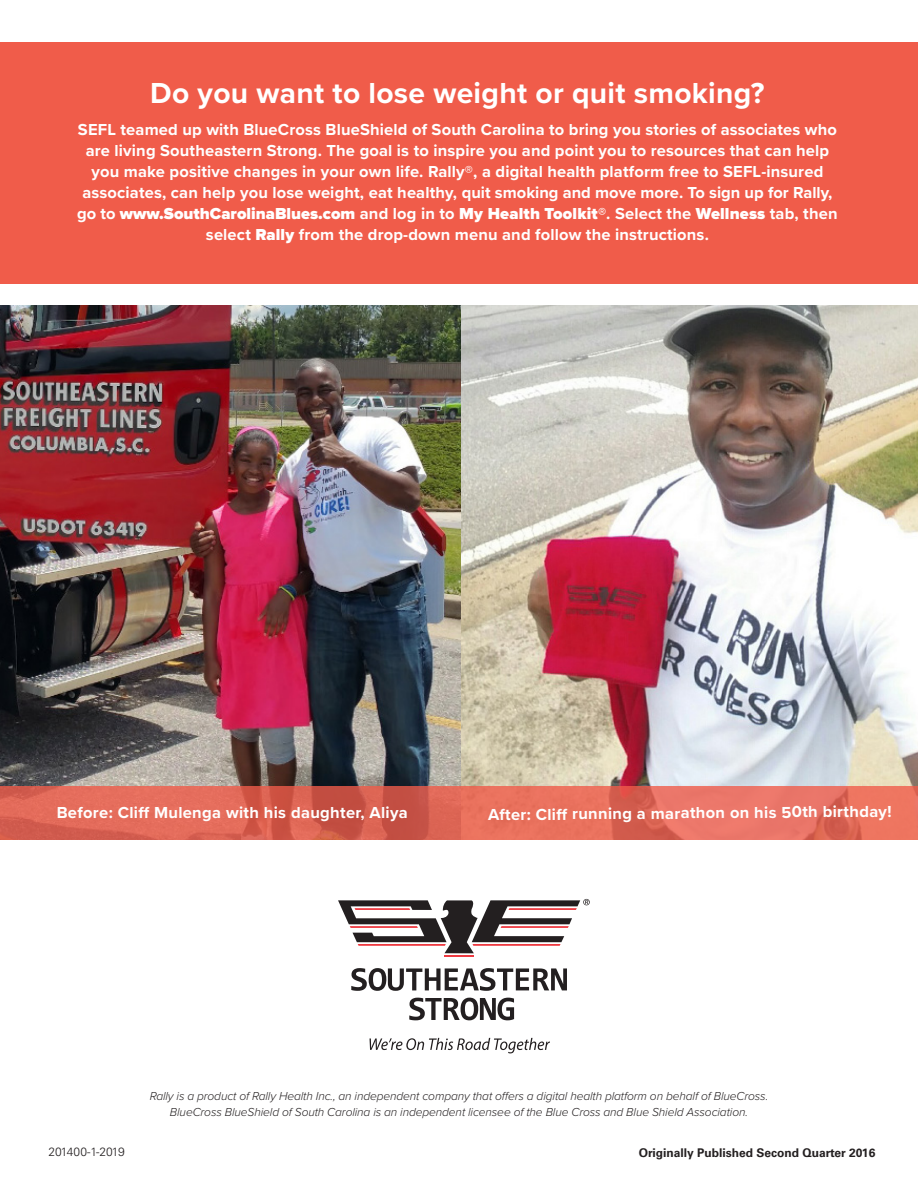
<style>
.page{position:relative;width:918px;height:1188px;background:#fff}
.page>*{position:absolute;margin:0;border:0;box-sizing:border-box;transform-origin:0 0}
.t1{font:700 30px "Proxima Nova";letter-spacing:.01em;color:#fff}
.t2{font:700 16.5px/21px "Proxima Nova";letter-spacing:.01em;color:#fff;text-align:center}
.t3{font:italic 300 12px "Proxima Nova";letter-spacing:-.01em;color:#231f20}
.t4{font:700 12px "Univers LT Std";color:#231f20}
.t5{font:300 12px "Univers LT Std";letter-spacing:-.025em;color:#231f20}
.s1{font-weight:900}
</style>
<div class="page">
<img style="left:0;top:305px;width:918px;height:481px">
<svg style="left:0;top:786px;width:918px;height:54px;background:#df6958"></svg>
<div style="left:0;top:43px;width:918px;height:241px;background:#f05c4a"></div>
<hr style="left:444px;top:955px;width:30px;height:2px;background:#ee3a41">
<svg style="left:338px;top:899px;width:252px;height:54px"></svg>
<svg style="left:409px;top:998px;width:105px;height:22px"></svg>
<svg style="left:351px;top:968px;width:216px;height:23px"></svg>
<svg style="left:370px;top:1038px;width:180px;height:15px"></svg>
<p class="t1" style="left:150px;top:71px;width:616px">Do you want to lose weight or quit smoking?</p>
<p class="t2" style="left:77px;top:118px;width:762px">SEFL teamed up with BlueCross BlueShield of South Carolina to bring you stories of associates who are living Southeastern Strong. The goal is to inspire you and point you to resources that can help you make positive changes in your own life. Rally®, a digital health platform free to SEFL-insured associates, can help you lose weight, eat healthy, quit smoking and move more. To sign up for Rally, go to <span class="s1">www.SouthCarolinaBlues.com</span> and log in to <span class="s1">My Health Toolkit®</span>. Select the <span class="s1">Wellness</span> tab, then select <span class="s1">Rally</span> from the drop-down menu and follow the instructions.</p>
<p class="t2" style="left:57px;top:802px;width:353px">Before: Cliff Mulenga with his daughter, Aliya</p>
<p class="t2" style="left:488px;top:805px;width:405px;rotate:-1deg">After: Cliff running a marathon on his 50th birthday!</p>
<p class="t3" style="left:150px;top:1087px;width:620px">Rally is a product of Rally Health Inc., an independent company that offers a digital health platform on behalf of BlueCross.</p>
<p class="t3" style="left:170px;top:1104px;width:580px">BlueCross BlueShield of South Carolina is an independent licensee of the Blue Cross and Blue Shield Association.</p>
<p class="t5" style="left:48px;top:1145px;width:78px">201400-1-2019</p>
<p class="t4" style="left:639px;top:1146px;width:238px">Originally Published Second Quarter 2016</p>
</div>
